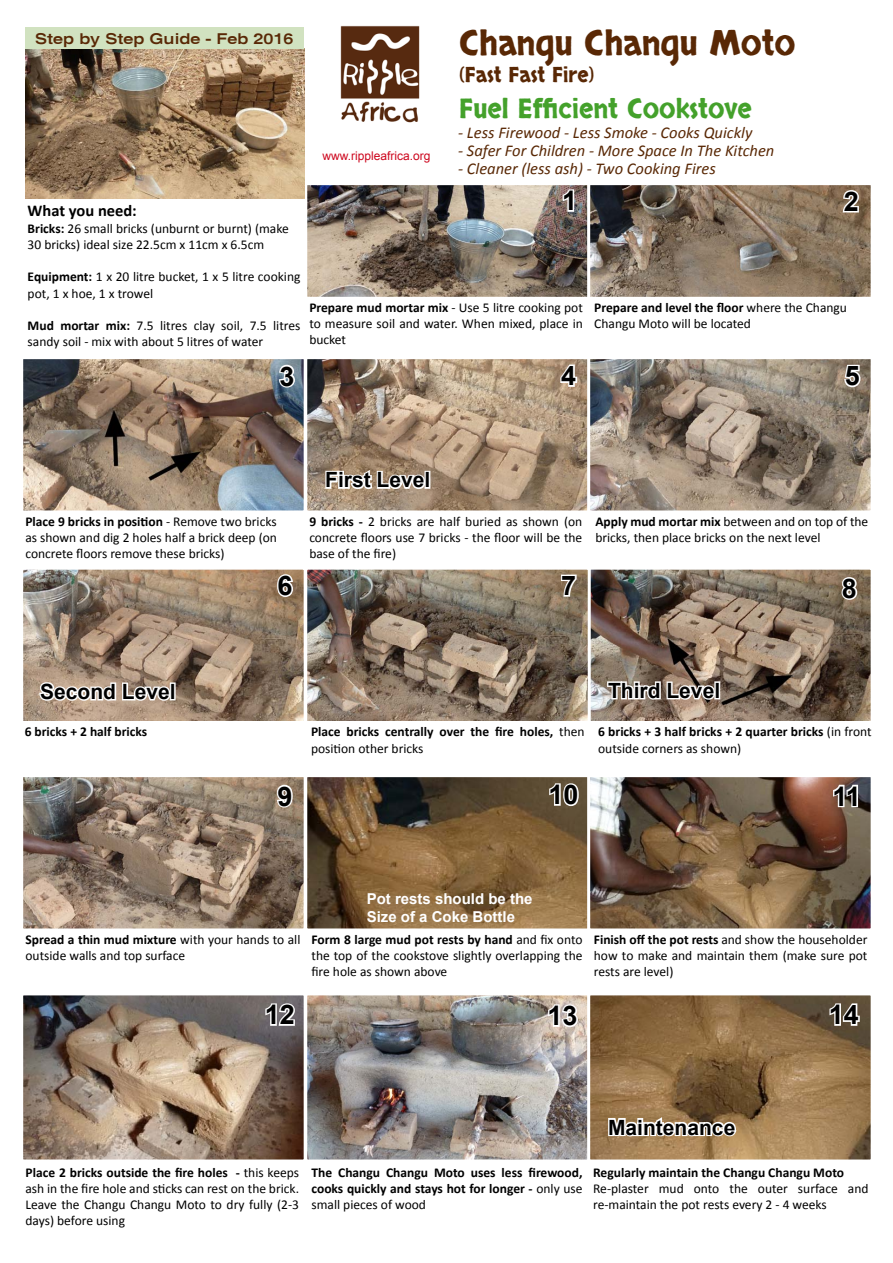
<style>
.page{position:relative;width:893px;height:1263px;background:#fff}
.page>*{position:absolute;margin:0;border:0;box-sizing:border-box;transform-origin:0 0}
.t1{font:34.5px "Skranji";color:#592805}
.t2{font:27px "Skranji";color:#44a12b}
.t3{font:700 27px "Arial";color:#000}
.t4{font:700 21px "Arial";color:#000}
.t5{font:21px "Skranji";color:#592805}
.t6{font:italic 16.5px "Calibri";color:#592805}
.t7{font:700 16.5px "Calibri";color:#000}
.t8{font:700 15px/18px "Arial";color:#fff}
.t9{font:700 15px "Xerox Sans Serif Wide FC";color:#592805}
.t10{font:13.5px/16.2px "Calibri";color:#000}
.t11{font:700 13.5px/16.2px "Calibri";color:#000}
.t12{font:12px "Arial";color:#cd071e}
.s1{font-weight:700}
.s2{font-weight:400}
</style>
<div class="page">
<img style="left:308px;top:360px;width:279px;height:149px">
<div style="left:304px;top:356px;width:287px;height:157px;border:3px solid #fff"></div>
<img style="left:24px;top:571px;width:279px;height:149px">
<div style="left:20px;top:567px;width:287px;height:157px;border:3px solid #fff"></div>
<img style="left:591px;top:571px;width:279px;height:149px">
<div style="left:587px;top:567px;width:287px;height:157px;border:3px solid #fff"></div>
<img style="left:308px;top:186px;width:279px;height:110px">
<div style="left:304px;top:182px;width:287px;height:118px;border:3px solid #fff"></div>
<svg style="left:591px;top:360px;width:279px;height:149px;background:#928475"></svg>
<div style="left:587px;top:356px;width:287px;height:157px;border:3px solid #fff"></div>
<svg style="left:308px;top:571px;width:279px;height:149px;background:#817162"></svg>
<div style="left:304px;top:567px;width:287px;height:157px;border:3px solid #fff"></div>
<img style="left:24px;top:778px;width:279px;height:149px">
<div style="left:20px;top:774px;width:287px;height:157px;border:3px solid #fff"></div>
<svg style="left:308px;top:778px;width:279px;height:149px;background:#735837"></svg>
<div style="left:304px;top:774px;width:287px;height:157px;border:3px solid #fff"></div>
<img style="left:591px;top:778px;width:279px;height:149px">
<div style="left:587px;top:774px;width:287px;height:157px;border:3px solid #fff"></div>
<img style="left:24px;top:996px;width:279px;height:162px">
<div style="left:20px;top:992px;width:287px;height:170px;border:3px solid #fff"></div>
<img style="left:308px;top:996px;width:279px;height:162px">
<div style="left:304px;top:992px;width:287px;height:170px;border:3px solid #fff"></div>
<svg style="left:591px;top:996px;width:279px;height:162px;background:#8f6f48"></svg>
<div style="left:587px;top:992px;width:287px;height:170px;border:3px solid #fff"></div>
<img style="left:25px;top:49px;width:279px;height:149px">
<svg style="left:591px;top:186px;width:279px;height:110px;background:#7f6f5e"></svg>
<div style="left:587px;top:182px;width:287px;height:118px;border:3px solid #fff"></div>
<img style="left:24px;top:360px;width:279px;height:149px">
<div style="left:20px;top:356px;width:287px;height:157px;border:3px solid #fff"></div>
<svg style="left:561px;top:188px;width:15px;height:25px"></svg>
<svg style="left:841px;top:188px;width:20px;height:26px"></svg>
<svg style="left:275px;top:783px;width:20px;height:26px"></svg>
<svg style="left:840px;top:575px;width:19px;height:27px"></svg>
<svg style="left:559px;top:573px;width:19px;height:25px"></svg>
<svg style="left:275px;top:573px;width:20px;height:26px"></svg>
<svg style="left:843px;top:363px;width:20px;height:26px"></svg>
<svg style="left:559px;top:362px;width:20px;height:26px"></svg>
<svg style="left:277px;top:363px;width:20px;height:26px"></svg>
<svg style="left:548px;top:781px;width:33px;height:27px"></svg>
<div style="left:25px;top:27px;width:279px;height:22px;background:#d1e2c0"></div>
<svg style="left:606px;top:680px;width:111px;height:24px"></svg>
<div style="left:714px;top:681px;width:6px;height:18px;border:3px solid #fff"></div>
<svg style="left:38px;top:680px;width:135px;height:25px"></svg>
<div style="left:170px;top:682px;width:6px;height:18px;border:3px solid #fff"></div>
<svg style="left:324px;top:447px;width:103px;height:46px"></svg>
<div style="left:424px;top:471px;width:6px;height:18px;border:3px solid #fff"></div>
<svg style="left:831px;top:783px;width:28px;height:26px"></svg>
<svg style="left:828px;top:1001px;width:33px;height:26px"></svg>
<svg style="left:547px;top:1002px;width:33px;height:27px"></svg>
<svg style="left:264px;top:1001px;width:33px;height:26px"></svg>
<svg style="left:607px;top:1094px;width:131px;height:47px"></svg>
<img style="left:340px;top:25px;width:80px;height:98px">
<p class="t9" style="left:35px;top:29px;width:260px">Step by Step Guide - Feb 2016</p>
<p class="t7" style="left:28px;top:201px;width:111px">What you need:</p>
<p class="t10" style="left:28px;top:219px;width:263px"><span class="s1">Bricks:</span> 26 small bricks (unburnt or burnt) (make<br>30 bricks) ideal size 22.5cm x 11cm x 6.5cm</p>
<p class="t10" style="left:28px;top:268px;width:274px"><span class="s1">Equipment:</span> 1 x 20 litre bucket, 1 x 5 litre cooking pot, 1 x hoe, 1 x trowel</p>
<p class="t10" style="left:28px;top:317px;width:274px"><span class="s1">Mud mortar mix:</span> 7.5 litres clay soil, 7.5 litres sandy soil - mix with about 5 litres of water</p>
<p class="t12" style="left:322px;top:148px;width:110px">www.rippleafrica.org</p>
<h1 class="t1" style="left:459px;top:21px;width:338px">Changu Changu Moto</h1>
<h3 class="t5" style="left:459px;top:62px;width:137px">(Fast Fast Fire)</h3>
<h2 class="t2" style="left:459px;top:92px;width:294px">Fuel Efficient Cookstove</h2>
<p class="t6" style="left:458px;top:122px;width:296px">- Less Firewood - Less Smoke - Cooks Quickly</p>
<p class="t6" style="left:458px;top:140px;width:318px">- Safer For Children - More Space In The Kitchen</p>
<p class="t6" style="left:458px;top:158px;width:259px">- Cleaner (less ash) - Two Cooking Fires</p>
<h2 class="t3" style="left:562px;top:183px;width:17px">1</h2>
<h2 class="t3" style="left:844px;top:184px;width:17px">2</h2>
<p class="t10" style="left:309px;top:299px;width:275px;text-align:justify"><span class="s1">Prepare mud mortar mix</span> - Use 5 litre cooking pot to measure soil and water. When mixed, place in bucket</p>
<p class="t10" style="left:594px;top:299px;width:254px"><span class="s1">Prepare and level the floor</span> where the Changu<br>Changu Moto will be located</p>
<h2 class="t3" style="left:280px;top:358px;width:17px">3</h2>
<h2 class="t3" style="left:561px;top:358px;width:17px">4</h2>
<h2 class="t3" style="left:845px;top:358px;width:17px">5</h2>
<h3 class="t4" style="left:325px;top:466px;width:107px">First Level</h3>
<p class="t10" style="left:25px;top:512px;width:253px;text-align:justify"><span class="s1">Place 9 bricks in position</span> - Remove two bricks as shown and dig 2 holes half a brick deep (on concrete floors remove these bricks)</p>
<p class="t10" style="left:309px;top:512px;width:274px;text-align:justify"><span class="s1">9 bricks -</span> 2 bricks are half buried as shown (on concrete floors use 7 bricks - the floor will be the base of the fire)</p>
<p class="t10" style="left:595px;top:513px;width:274px"><span class="s1">Apply mud mortar mix</span> between and on top of the bricks, then place bricks on the next level</p>
<h2 class="t3" style="left:277px;top:568px;width:17px">6</h2>
<h2 class="t3" style="left:561px;top:568px;width:17px">7</h2>
<h2 class="t3" style="left:842px;top:571px;width:17px">8</h2>
<h3 class="t4" style="left:40px;top:678px;width:137px">Second Level</h3>
<h3 class="t4" style="left:608px;top:677px;width:114px">Third Level</h3>
<p class="t11" style="left:25px;top:723px;width:124px">6 bricks + 2 half bricks</p>
<h2 class="t3" style="left:277px;top:778px;width:17px">9</h2>
<p class="t11" style="left:311px;top:723px;width:275px">Place bricks centrally over the fire holes, <span class="s2">then position other bricks</span></p>
<h2 class="t3" style="left:549px;top:777px;width:32px">10</h2>
<p class="t11" style="left:598px;top:723px;width:275px">6 bricks + 3 half bricks + 2 quarter bricks <span class="s2">(in front outside corners as shown)</span></p>
<h2 class="t3" style="left:832px;top:778px;width:30px">11</h2>
<p class="t10" style="left:26px;top:930px;width:276px"><span class="s1">Spread a thin mud mixture</span> with your hands to all outside walls and top surface</p>
<p class="t8" style="left:367px;top:890px;width:167px">Pot rests should be the<br>Size of a Coke Bottle</p>
<p class="t10" style="left:311px;top:930px;width:273px;text-align:justify"><span class="s1">Form 8 large mud pot rests by hand</span> and fix onto the top of the cookstove slightly overlapping the fire hole as shown above</p>
<p class="t10" style="left:594px;top:930px;width:275px;text-align:justify"><span class="s1">Finish off the pot rests</span> and show the householder how to make and maintain them (make sure pot rests are level)</p>
<h2 class="t3" style="left:265px;top:997px;width:32px">12</h2>
<h2 class="t3" style="left:547px;top:998px;width:32px">13</h2>
<h2 class="t3" style="left:829px;top:997px;width:32px">14</h2>
<p class="t10" style="left:26px;top:1163px;width:275px;text-align:justify"><span class="s1">Place 2 bricks outside the fire holes -</span> this keeps ash in the fire hole and sticks can rest on the brick.<br>Leave the Changu Changu Moto to dry fully (2-3 days) before using</p>
<h3 class="t4" style="left:608px;top:1113px;width:129px">Maintenance</h3>
<p class="t11" style="left:311px;top:1163px;width:273px;text-align:justify">The Changu Changu Moto uses less firewood, cooks quickly and stays hot for longer - <span class="s2">only use small pieces of wood</span></p>
<p class="t11" style="left:593px;top:1163px;width:252px">Regularly maintain the Changu Changu Moto</p>
<p class="t10" style="left:593px;top:1179px;width:277px">Re-plaster mud onto the outer surface and re‑maintain the pot rests every 2 - 4 weeks</p>
</div>
